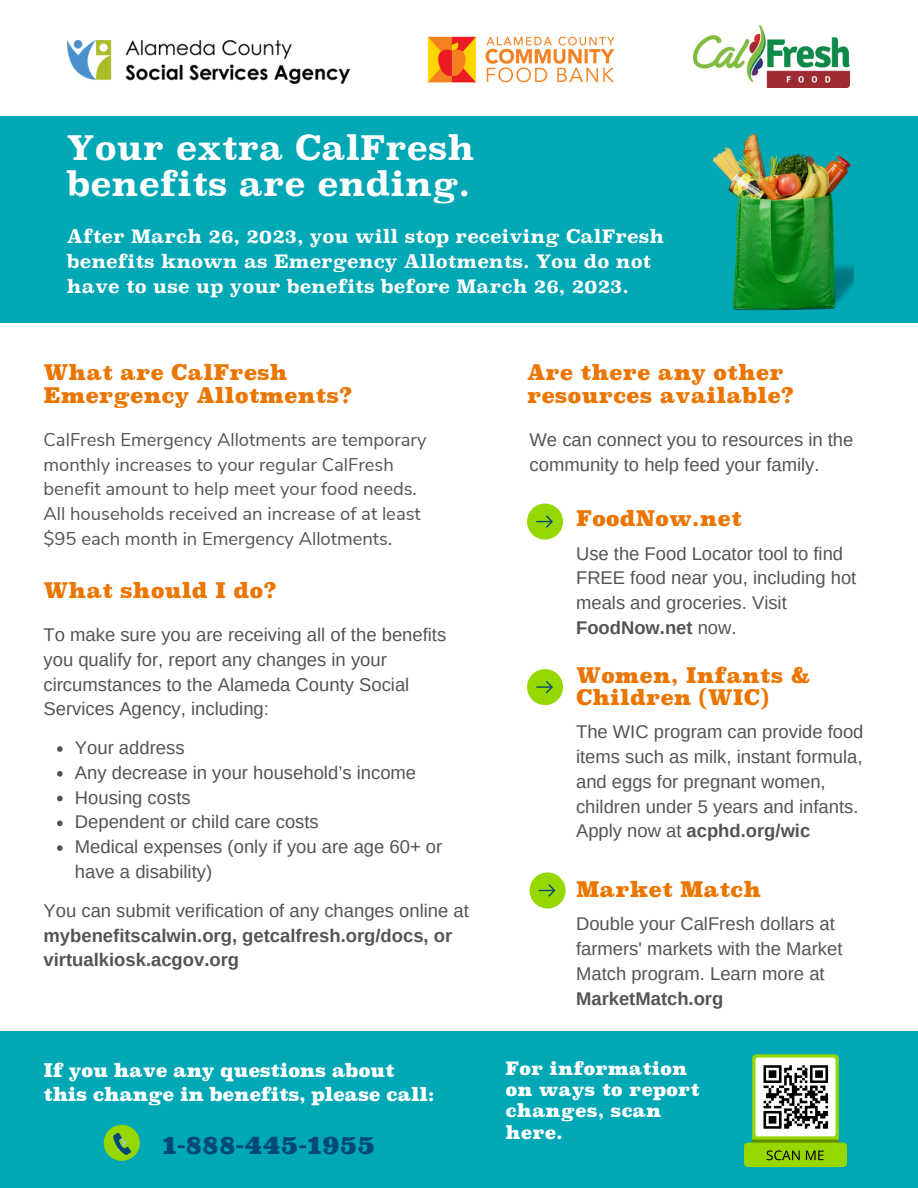
<style>
.page{position:relative;width:918px;height:1188px;background:#fff}
.page>*{position:absolute;margin:0;border:0;box-sizing:border-box;transform-origin:0 0}
.t1{font:700 33.75px/36px "Superclarendon Rg";color:#fff}
.t2{font:25.2px "Superclarendon Bl";color:#024879}
.t3{font:21px/22.5px "Superclarendon Bl";color:#ea7600}
.t4{font:18.45px/24.8px "Arimo";color:#545454}
.t5{font:18.45px/24.8px "Nunito Sans";color:#545454}
.t6{font:700 18.45px/24.8px "Superclarendon Rg";color:#fff}
.t7{font:700 18.45px/24.8px "Arimo";color:#545454}
.t8{font:18.45px/23.7px "Superclarendon Bl";letter-spacing:-.02em;color:#fff}
.t9{font:18px/21.3px "Superclarendon Bl";color:#fff}
.s1{font-weight:700}
</style>
<div class="page">
<div style="left:0;top:116px;width:918px;height:207px;background:#00a7b5"></div>
<div style="left:0;top:1031px;width:918px;height:157px;background:#00a7b5"></div>
<svg style="left:527px;top:504px;width:36px;height:36px"></svg>
<svg style="left:527px;top:669px;width:36px;height:36px"></svg>
<svg style="left:530px;top:872px;width:36px;height:36px"></svg>
<svg style="left:104px;top:1125px;width:36px;height:36px"></svg>
<img style="left:712px;top:134px;width:142px;height:177px">
<img style="left:67px;top:40px;width:283px;height:44px">
<img style="left:693px;top:25px;width:156px;height:62px">
<img style="left:427px;top:36px;width:188px;height:47px">
<img style="left:745px;top:1054px;width:101px;height:113px">
<svg style="left:57px;top:746px;width:6px;height:6px"></svg>
<svg style="left:57px;top:771px;width:6px;height:6px"></svg>
<svg style="left:57px;top:796px;width:6px;height:5px"></svg>
<svg style="left:57px;top:821px;width:6px;height:5px"></svg>
<svg style="left:57px;top:845px;width:6px;height:6px"></svg>
<h1 class="t1" style="left:67px;top:129px;width:409px">Your extra CalFresh benefits are ending.</h1>
<p class="t6" style="left:67px;top:224px;width:599px">After March 26, 2023, you will stop receiving CalFresh benefits known as Emergency Allotments. You do not have to use up your benefits before March 26, 2023.</p>
<p class="t3" style="left:44px;top:361px;width:310px">What are CalFresh<br>Emergency Allotments?</p>
<p class="t3" style="left:527px;top:361px;width:269px">Are there any other resources available?</p>
<p class="t5" style="left:44px;top:427px;width:385px">CalFresh Emergency Allotments are temporary monthly increases to your regular CalFresh benefit amount to help meet your food needs.<br>All households received an increase of at least $95 each month in Emergency Allotments.</p>
<p class="t4" style="left:530px;top:427px;width:325px">We can connect you to resources in the community to help feed your family.</p>
<p class="t3" style="left:576px;top:507px;width:167px">FoodNow.net</p>
<p class="t4" style="left:576px;top:541px;width:282px">Use the Food Locator tool to find<br>FREE food near you, including hot meals and groceries. Visit<br><span class="s1">FoodNow.net</span> now.</p>
<p class="t3" style="left:44px;top:579px;width:235px">What should I do?</p>
<p class="t4" style="left:44px;top:622px;width:404px">To make sure you are receiving all of the benefits you qualify for, report any changes in your circumstances to the Alameda County Social Services Agency, including:</p>
<p class="t4" style="left:75px;top:735px;width:369px">Your address<br>Any decrease in your household’s income<br>Housing costs<br>Dependent or child care costs<br>Medical expenses (only if you are age 60+ or have a disability)</p>
<p class="t4" style="left:44px;top:898px;width:427px">You can submit verification of any changes online at</p>
<p class="t7" style="left:44px;top:923px;width:410px">mybenefitscalwin.org, getcalfresh.org/docs, or virtualkiosk.acgov.org</p>
<p class="t3" style="left:576px;top:664px;width:237px">Women, Infants &amp;<br>Children (WIC)</p>
<p class="t4" style="left:576px;top:720px;width:289px">The WIC program can provide food items such as milk, instant formula, and eggs for pregnant women, children under 5 years and infants.<br>Apply now at <span class="s1">acphd.org/wic</span></p>
<p class="t3" style="left:576px;top:878px;width:187px">Market Match</p>
<p class="t4" style="left:576px;top:912px;width:268px">Double your CalFresh dollars at farmers' markets with the Market<br>Match program. Learn more at</p>
<p class="t7" style="left:576px;top:986px;width:149px">MarketMatch.org</p>
<p class="t8" style="left:44px;top:1058px;width:393px">If you have any questions about this change in benefits, please call:</p>
<h2 class="t2" style="left:162px;top:1129px;width:215px">1-888-445-1955</h2>
<p class="t9" style="left:506px;top:1057px;width:196px">For information on ways to report changes, scan here.</p>
</div>
